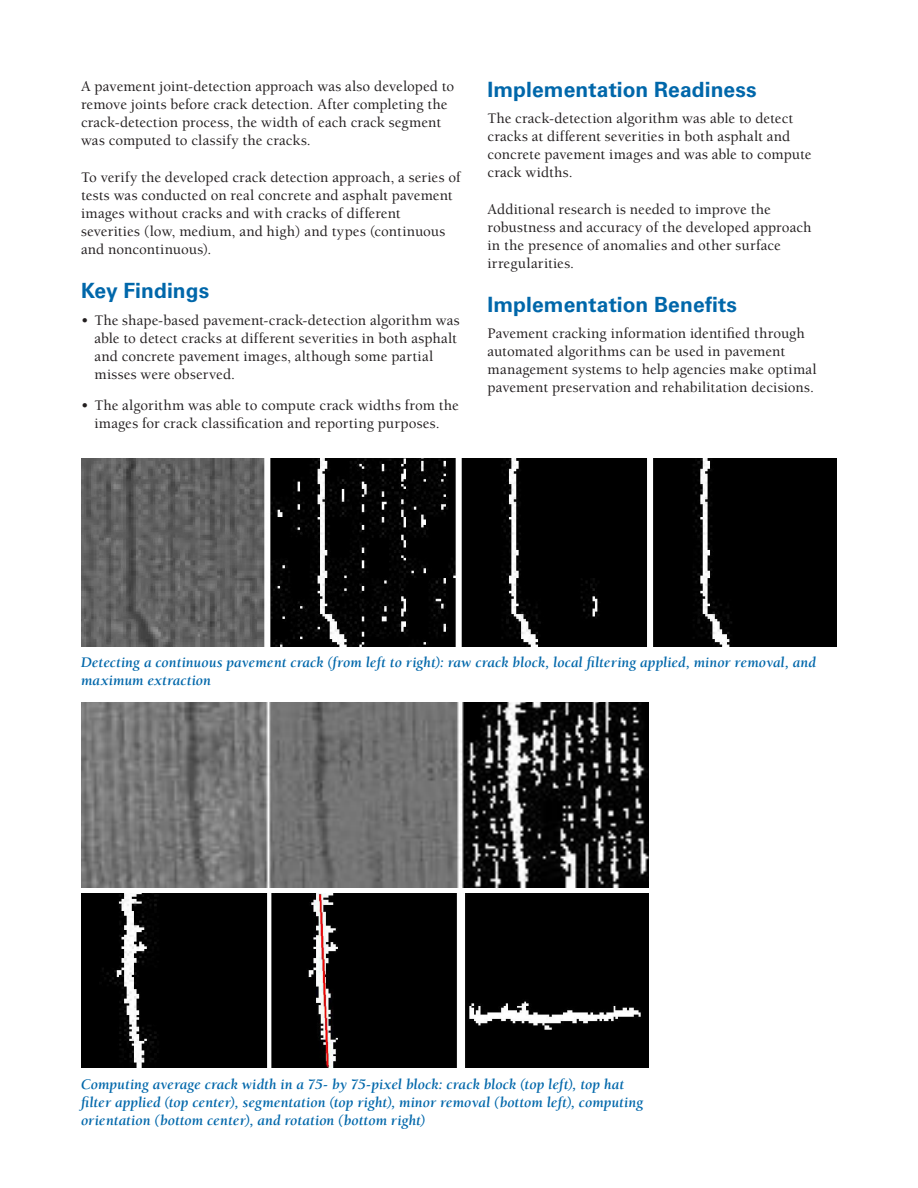
<style>
.page{position:relative;width:918px;height:1188px;background:#fff}
.page>*{position:absolute;margin:0;border:0;box-sizing:border-box;transform-origin:0 0}
.Heading_2{font:700 21px "Univers";letter-spacing:.005em;color:#0067aa}
.body{font:500 15px/18px "Berkeley Std";letter-spacing:.005em;color:#231f20}
.t1{font:italic 700 15px/18px "Berkeley Std";letter-spacing:.005em;color:#0067aa}
</style>
<div class="page">
<img style="left:81px;top:458px;width:756px;height:188px">
<img style="left:81px;top:702px;width:568px;height:186px">
<img style="left:81px;top:894px;width:568px;height:174px">
<p class="body" style="left:81px;top:78px;width:375px">A pavement joint-detection approach was also developed to remove joints before crack detection. After completing the crack-detection process, the width of each crack segment was computed to classify the cracks.</p>
<p class="body" style="left:81px;top:169px;width:381px">To verify the developed crack detection approach, a series of tests was conducted on real concrete and asphalt pavement images without cracks and with cracks of different severities (low, medium, and high) and types (continuous and noncontinuous).</p>
<p class="Heading_2" style="left:81px;top:279px;width:130px">Key Findings</p>
<p class="body" style="left:94px;top:311px;width:367px;text-indent:-14px">• The shape-based pavement-crack-detection algorithm was able to detect cracks at different severities in both asphalt and concrete pavement images, although some partial misses were observed.</p>
<p class="body" style="left:81px;top:397px;width:379px;text-align:center">• The algorithm was able to compute crack widths from the images for crack classification and reporting purposes.</p>
<p class="Heading_2" style="left:488px;top:77px;width:271px">Implementation Readiness</p>
<p class="body" style="left:488px;top:109px;width:326px">The crack-detection algorithm was able to detect cracks at different severities in both asphalt and concrete pavement images and was able to compute crack widths.</p>
<p class="body" style="left:488px;top:200px;width:326px">Additional research is needed to improve the robustness and accuracy of the developed approach in the presence of anomalies and other surface irregularities.</p>
<p class="Heading_2" style="left:488px;top:292px;width:251px">Implementation Benefits</p>
<p class="body" style="left:488px;top:324px;width:331px">Pavement cracking information identified through automated algorithms can be used in pavement management systems to help agencies make optimal pavement preservation and rehabilitation decisions.</p>
<p class="t1" style="left:81px;top:654px;width:736px">Detecting a continuous pavement crack (from left to right): raw crack block, local filtering applied, minor removal, and maximum extraction</p>
<p class="t1" style="left:81px;top:1076px;width:564px">Computing average crack width in a 75- by 75-pixel block: crack block (top left), top hat filter applied (top center), segmentation (top right), minor removal (bottom left), computing orientation (bottom center), and rotation (bottom right)</p>
</div>
